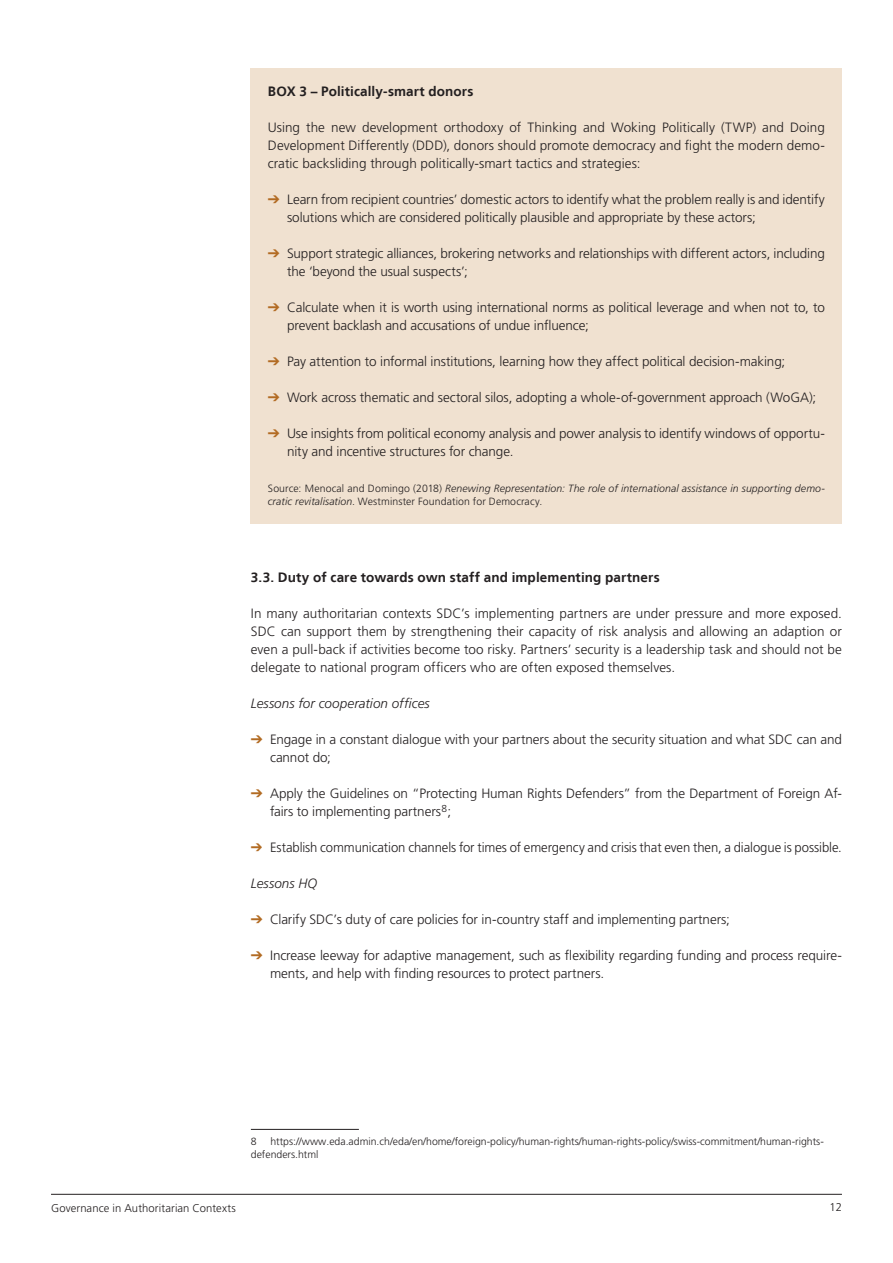
<style>
.page{position:relative;width:893px;height:1263px;background:#fff}
.page>*{position:absolute;margin:0;border:0;box-sizing:border-box;transform-origin:0 0}
.Lauftext{font:300 13.5px/18px "Frutiger LT Pro";letter-spacing:-.005em;color:#231f20}
.Box_Lauftext{font:300 13.5px/18px "Frutiger LT Pro";letter-spacing:.005em;color:#231f20;text-align:justify}
.Lauftext-2{font:700 13.5px "Frutiger LT";letter-spacing:.01em;color:#231f20}
.Lauftext-3{font:italic 300 13.5px "Frutiger LT Pro";letter-spacing:.005em;color:#231f20}
.Box_Lauftext-2{font:700 13.5px "Frutiger LT";letter-spacing:.01em;color:#231f20}
.t1{font:300 11.25px "Frutiger LT Pro";letter-spacing:.01em;color:#231f20}
.t2{font:300 11.25px "Frutiger LT";color:#231f20}
.Box_Lauftext-3{font:italic 300 10.5px/13.5px "Frutiger LT Pro";letter-spacing:.01em;color:#231f20}
._5_Footnote_Text{font:300 10.5px/12.6px "Frutiger LT Pro";color:#231f20}
.s1{color:#b26b23}
.s2{font-style:normal}
</style>
<div class="page">
<hr style="left:51px;top:1194px;width:791px;height:1px;background:#231f20">
<hr style="left:251px;top:1129px;width:108px;height:1px;background:#231f20">
<div style="left:251px;top:68px;width:591px;height:455px;background:#f0e1d0"></div>
<p class="Box_Lauftext-2" style="left:268px;top:83px;width:207px">BOX 3 – Politically-smart donors</p>
<p class="Box_Lauftext" style="left:268px;top:118px;width:559px">Using the new development orthodoxy of Thinking and Woking Politically (TWP) and Doing Development Differently (DDD), donors should promote democracy and fight the modern demo&shy;cratic backsliding through politically-smart tactics and strategies:</p>
<p class="Lauftext" style="left:287px;top:190px;width:539px;text-indent:-19px"><span class="s1">➔</span> Learn from recipient countries’ domestic actors to identify what the problem really is and identify solutions which are considered politically plausible and appropriate by these actors;</p>
<p class="Lauftext" style="left:287px;top:244px;width:539px;text-indent:-19px"><span class="s1">➔</span> Support strategic alliances, brokering networks and relationships with different actors, including the ‘beyond the usual suspects’;</p>
<p class="Lauftext" style="left:287px;top:298px;width:539px;text-indent:-19px"><span class="s1">➔</span> Calculate when it is worth using international norms as political leverage and when not to, to prevent backlash and accusations of undue influence;</p>
<p class="Lauftext" style="left:268px;top:352px;width:519px"><span class="s1">➔</span> Pay attention to informal institutions, learning how they affect political decision-making;</p>
<p class="Lauftext" style="left:268px;top:388px;width:550px"><span class="s1">➔</span> Work across thematic and sectoral silos, adopting a whole-of-government approach (WoGA);</p>
<p class="Lauftext" style="left:287px;top:424px;width:539px;text-indent:-19px"><span class="s1">➔</span> Use insights from political economy analysis and power analysis to identify windows of opportu&shy;nity and incentive structures for change.</p>
<p class="Box_Lauftext-3" style="left:268px;top:481px;width:559px"><span class="s2">Source: Menocal and Domingo (2018)</span> Renewing Representation: The role of international assistance in supporting demo&shy;cratic revitalisation<span class="s2">. Westminster Foundation for Democracy.</span></p>
<p class="Lauftext-2" style="left:251px;top:569px;width:410px">3.3. Duty of care towards own staff and implementing partners</p>
<p class="Lauftext" style="left:251px;top:604px;width:593px;text-align:justify">In many authoritarian contexts SDC’s implementing partners are under pressure and more exposed.<br>SDC can support them by strengthening their capacity of risk analysis and allowing an adaption or even a pull-back if activities become too risky. Partners’ security is a leadership task and should not be delegate to national program officers who are often exposed themselves.</p>
<p class="Lauftext-3" style="left:251px;top:695px;width:180px">Lessons for cooperation offices</p>
<p class="Lauftext" style="left:270px;top:730px;width:573px;text-indent:-19px"><span class="s1">➔</span> Engage in a constant dialogue with your partners about the security situation and what SDC can and cannot do;</p>
<p class="Lauftext" style="left:270px;top:784px;width:573px;text-indent:-19px"><span class="s1">➔</span> Apply the Guidelines on “Protecting Human Rights Defenders” from the Department of Foreign Af&shy;fairs to implementing partners<sup>8</sup>;</p>
<p class="Lauftext" style="left:251px;top:838px;width:592px"><span class="s1">➔</span> Establish communication channels for times of emergency and crisis that even then, a dialogue is possible.</p>
<p class="Lauftext-3" style="left:251px;top:875px;width:68px">Lessons HQ</p>
<p class="Lauftext" style="left:251px;top:910px;width:481px"><span class="s1">➔</span> Clarify SDC’s duty of care policies for in-country staff and implementing partners;</p>
<p class="Lauftext" style="left:270px;top:946px;width:573px;text-indent:-19px"><span class="s1">➔</span> Increase leeway for adaptive management, such as flexibility regarding funding and process require&shy;ments, and help with finding resources to protect partners.</p>
<p class="_5_Footnote_Text" style="left:251px;top:1135px;width:574px;text-indent:20px">https://www.eda.admin.ch/eda/en/home/foreign-policy/human-rights/human-rights-policy/swiss-commitment/human-rights&shy;defenders.html</p>
<p class="_5_Footnote_Text" style="left:251px;top:1135px;width:7px">8</p>
<p class="t1" style="left:51px;top:1201px;width:186px">Governance in Authoritarian Contexts</p>
<p class="t2" style="left:829px;top:1201px;width:14px">12</p>
</div>
